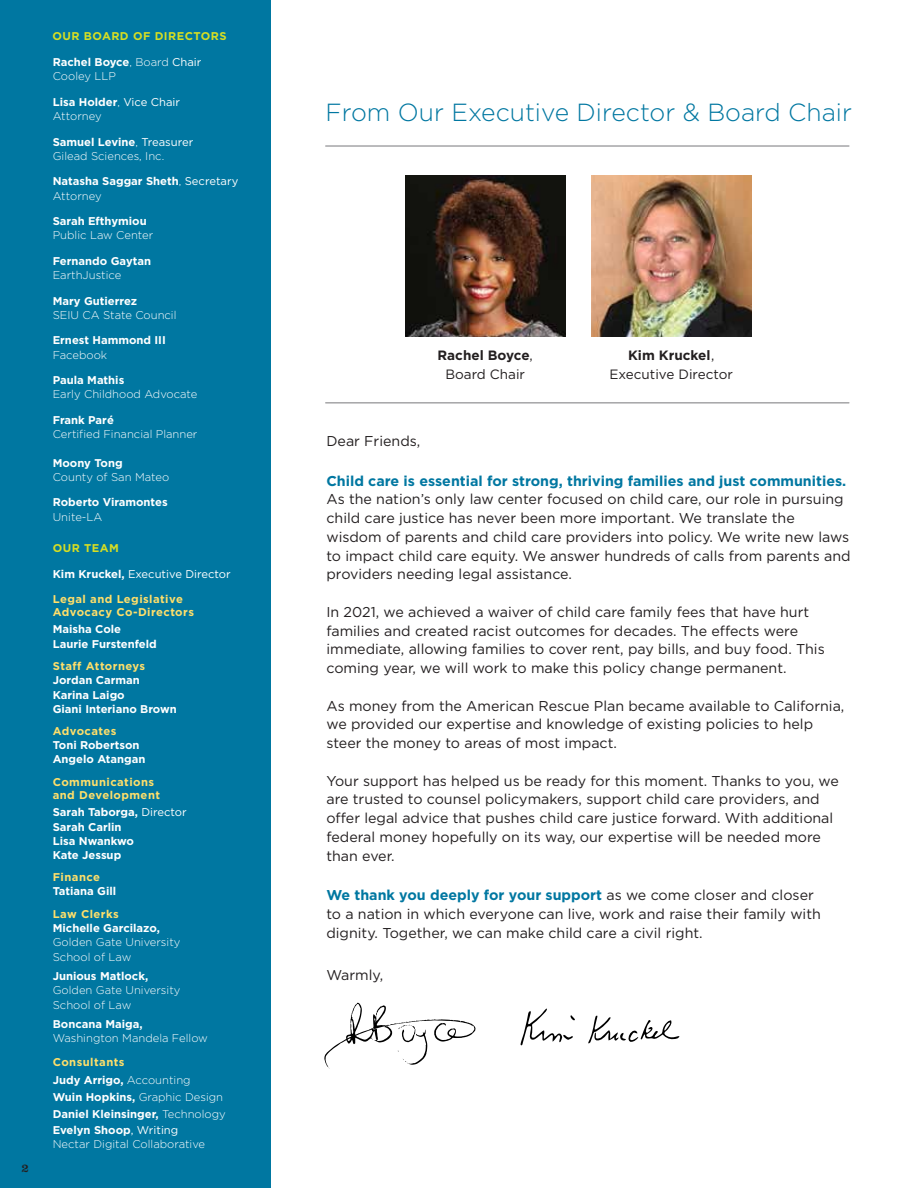
<style>
.page{position:relative;width:918px;height:1188px;background:#fff}
.page>*{position:absolute;margin:0;border:0;box-sizing:border-box;transform-origin:0 0}
.t1{font:300 24.75px "Gotham";color:#0077a1}
.t2{font:14.25px/18.8px "Gotham";color:#231f20}
.t3{font:700 14.25px "Gotham";color:#0077a1}
.t4{font:13.5px/19.2px "Gotham";color:#231f20;text-align:center}
.t5{font:700 13.5px/19.2px "Gotham";color:#231f20;text-align:center}
.t6{font:12px "Clarendon";color:#231f20}
.t7{font:700 11.25px/14.2px "Gotham";color:#fff}
.t8{font:300 11.25px/14.2px "Gotham";color:#fff}
.t9{font:700 11.25px/13.5px "Gotham";letter-spacing:.04em;color:#ffdf6a}
.t10{font:11.25px "Gotham";color:#fff}
.t11{font:700 11.25px "Gotham";letter-spacing:.04em;color:#d6de23}
.s1{font-weight:700}
.s2{font-weight:400}
.s3{font-weight:300}
.s4{color:#ffdf6a}
.s5{font-weight:700;color:#0077a1}
</style>
<div class="page">
<hr style="left:326px;top:146px;width:523px;height:1px;background:#77787b">
<hr style="left:326px;top:402px;width:523px;height:1px;background:#77787b">
<div style="left:0;top:0;width:271px;height:1188px;background:#0077a1"></div>
<img style="left:591px;top:176px;width:160px;height:160px">
<img style="left:405px;top:176px;width:160px;height:160px">
<svg style="left:588px;top:1015px;width:91px;height:28px"></svg>
<svg style="left:520px;top:1009px;width:55px;height:36px"></svg>
<svg style="left:324px;top:1003px;width:152px;height:65px"></svg>
<p class="t6" style="left:22px;top:1161px;width:9px">2</p>
<p class="t11" style="left:53px;top:30px;width:176px">OUR BOARD OF DIRECTORS</p>
<p class="t8" style="left:53px;top:55px;width:150px"><span class="s1">Rachel Boyce</span>, Board <span class="s2">Chair<br></span>Cooley LLP</p>
<p class="t7" style="left:53px;top:95px;width:129px">Lisa Holder<span class="s3">,</span> <span class="s2">Vice Chair<br></span><span class="s3">Attorney</span></p>
<p class="t8" style="left:53px;top:134px;width:142px"><span class="s1">Samuel Levine</span>, <span class="s2">Treasurer<br></span>Gilead Sciences, Inc.</p>
<p class="t7" style="left:53px;top:174px;width:187px">Natasha Saggar Sheth<span class="s3">,</span> <span class="s2">Secretary<br></span><span class="s3">Attorney</span></p>
<p class="t7" style="left:53px;top:214px;width:95px">Sarah Efthymiou</p>
<p class="t8" style="left:53px;top:228px;width:102px">Public Law Center</p>
<p class="t7" style="left:53px;top:254px;width:100px">Fernando Gaytan</p>
<p class="t8" style="left:53px;top:268px;width:70px">EarthJustice</p>
<p class="t7" style="left:53px;top:293px;width:86px">Mary Gutierrez</p>
<p class="t8" style="left:53px;top:308px;width:125px">SEIU CA State Council</p>
<p class="t7" style="left:53px;top:333px;width:115px">Ernest Hammond III</p>
<p class="t8" style="left:53px;top:347px;width:56px">Facebook</p>
<p class="t7" style="left:53px;top:373px;width:73px">Paula Mathis</p>
<p class="t8" style="left:53px;top:387px;width:146px">Early Childhood Advocate</p>
<p class="t7" style="left:53px;top:413px;width:63px">Frank Paré</p>
<p class="t8" style="left:53px;top:427px;width:146px">Certified Financial Planner</p>
<p class="t7" style="left:53px;top:455px;width:71px">Moony Tong</p>
<p class="t8" style="left:53px;top:470px;width:118px">County of San Mateo</p>
<p class="t7" style="left:53px;top:495px;width:116px">Roberto Viramontes</p>
<p class="t8" style="left:53px;top:509px;width:51px">Unite-LA</p>
<p class="t11" style="left:53px;top:542px;width:68px">OUR TEAM</p>
<p class="t10" style="left:53px;top:568px;width:180px"><span class="s1">Kim Kruckel,</span> Executive Director</p>
<p class="t9" style="left:53px;top:592px;width:143px">Legal and Legislative<br>Advocacy Co-Directors</p>
<p class="t7" style="left:53px;top:622px;width:106px">Maisha Cole<br>Laurie Furstenfeld</p>
<p class="t9" style="left:53px;top:659px;width:94px">Staff Attorneys</p>
<p class="t7" style="left:53px;top:673px;width:125px">Jordan Carman<br>Karina Laigo<br>Giani Interiano Brown</p>
<p class="t9" style="left:53px;top:724px;width:65px">Advocates</p>
<p class="t7" style="left:53px;top:737px;width:94px">Toni Robertson<br>Angelo Atangan</p>
<p class="t9" style="left:53px;top:775px;width:109px">Communications and Development</p>
<p class="t7" style="left:53px;top:805px;width:135px">Sarah Taborga, <span class="s2">Director<br></span>Sarah Carlin<br>Lisa Nwankwo<br>Kate Jessup</p>
<p class="t9" style="left:53px;top:870px;width:49px">Finance</p>
<p class="t7" style="left:53px;top:884px;width:65px">Tatiana Gill</p>
<p class="t9" style="left:53px;top:907px;width:68px">Law Clerks</p>
<p class="t7" style="left:53px;top:921px;width:109px">Michelle Garcilazo,</p>
<p class="t8" style="left:53px;top:935px;width:129px">Golden Gate University<br>School of Law</p>
<p class="t7" style="left:53px;top:969px;width:97px">Junious Matlock,</p>
<p class="t8" style="left:53px;top:983px;width:129px">Golden Gate University<br>School of Law</p>
<p class="t7" style="left:53px;top:1017px;width:92px">Boncana Maiga,</p>
<p class="t8" style="left:53px;top:1031px;width:157px">Washington Mandela Fellow</p>
<p class="t7" style="left:53px;top:1054px;width:175px;line-height:17.2px"><span class="s4">Consultants<br></span>Judy Arrigo, <span class="s3">Accounting<br></span>Wuin Hopkins, <span class="s3">Graphic Design<br></span>Daniel Kleinsinger, <span class="s3">Technology</span></p>
<p class="t8" style="left:53px;top:1123px;width:154px"><span class="s1">Evelyn Shoop</span><span class="s2">, Writing<br></span>Nectar Digital Collaborative</p>
<h1 class="t1" style="left:326px;top:99px;width:528px">From Our Executive Director &amp; Board Chair</h1>
<p class="t5" style="left:438px;top:345px;width:97px">Rachel Boyce<span class="s2">,<br>Board Chair</span></p>
<p class="t4" style="left:610px;top:345px;width:125px"><span class="s1">Kim Kruckel</span>,<br>Executive Director</p>
<p class="t2" style="left:326px;top:431px;width:96px">Dear Friends,</p>
<p class="t3" style="left:326px;top:472px;width:521px">Child care is essential for strong, thriving families and just communities.</p>
<p class="t2" style="left:326px;top:490px;width:526px">As the nation’s only law center focused on child care, our role in pursuing child care justice has never been more important. We translate the wisdom of parents and child care providers into policy. We write new laws to impact child care equity. We answer hundreds of calls from parents and providers needing legal assistance.</p>
<p class="t2" style="left:326px;top:602px;width:500px">In 2021, we achieved a waiver of child care family fees that have hurt families and created racist outcomes for decades. The effects were immediate, allowing families to cover rent, pay bills, and buy food. This coming year, we will work to make this policy change permanent.</p>
<p class="t2" style="left:326px;top:696px;width:520px">As money from the American Rescue Plan became available to California, we provided our expertise and knowledge of existing policies to help steer the money to areas of most impact.</p>
<p class="t2" style="left:326px;top:771px;width:514px">Your support has helped us be ready for this moment. Thanks to you, we are trusted to counsel policymakers, support child care providers, and offer legal advice that pushes child care justice forward. With additional federal money hopefully on its way, our expertise will be needed more than ever.</p>
<p class="t2" style="left:326px;top:886px;width:496px"><span class="s5">We thank you deeply for your support</span> as we come closer and closer to a nation in which everyone can live, work and raise their family with dignity. Together, we can make child care a civil right.</p>
<p class="t2" style="left:326px;top:965px;width:58px">Warmly,</p>
</div>
